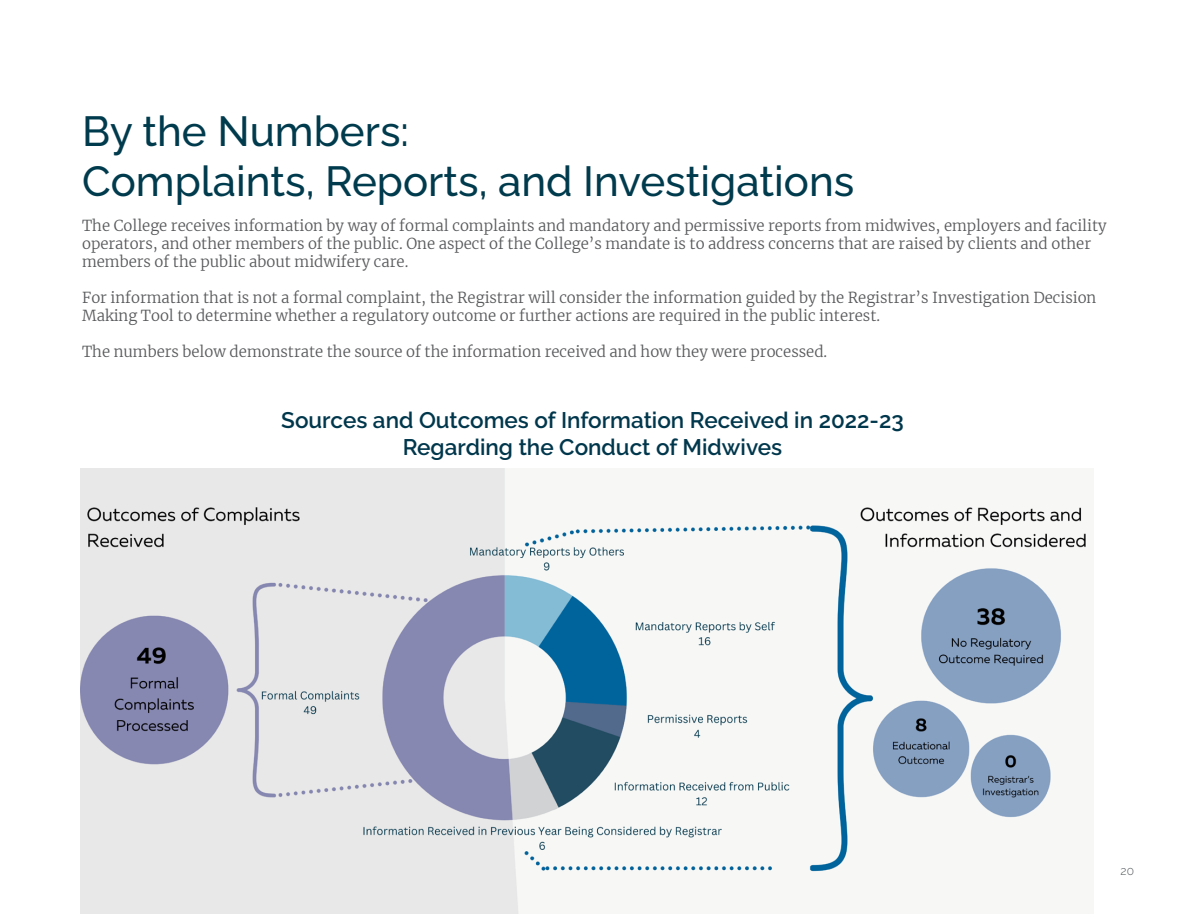
<style>
.page{position:relative;width:1188px;height:918px;background:#fff}
.page>*{position:absolute;margin:0;border:0;box-sizing:border-box;transform-origin:0 0}
.t1{font:500 42px/50.4px "Raleway";color:#003b4d}
.t2{font:600 22.5px/27px "Raleway";color:#00374c;text-align:center}
.t3{font:300 15px/18px "Merriweather";color:#58595b}
.t4{font:300 12px "Raleway";color:#52575a}
</style>
<div class="page">
<img style="left:80px;top:468px;width:1006px;height:446px">
<h1 class="t1" style="left:82px;top:101px;width:774px">By the Numbers:<br>Complaints, Reports, and Investigations</h1>
<p class="t3" style="left:82px;top:216px;width:1026px">The College receives information by way of formal complaints and mandatory and permissive reports from midwives, employers and facility operators, and other members of the public. One aspect of the College’s mandate is to address concerns that are raised by clients and other members of the public about midwifery care.</p>
<p class="t3" style="left:82px;top:288px;width:1016px">For information that is not a formal complaint, the Registrar will consider the information guided by the Registrar’s Investigation Decision<br>Making Tool to determine whether a regulatory outcome or further actions are required in the public interest.</p>
<p class="t3" style="left:82px;top:342px;width:747px">The numbers below demonstrate the source of the information received and how they were processed.</p>
<h2 class="t2" style="left:281px;top:404px;width:624px">Sources and Outcomes of Information Received in 2022-23<br>Regarding the Conduct of Midwives</h2>
<p class="t4" style="left:1121px;top:862px;width:15px">20</p>
</div>
